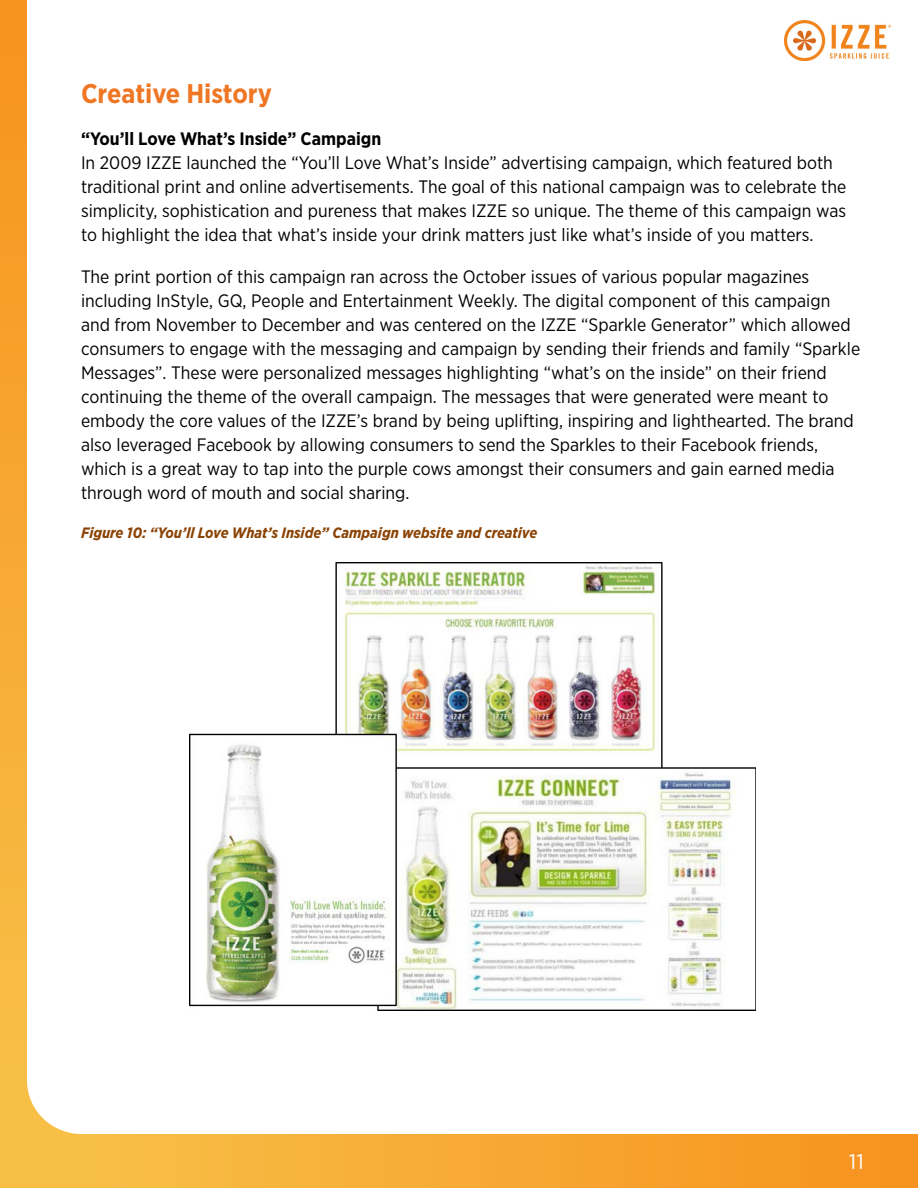
<style>
.page{position:relative;width:918px;height:1188px;background:#fff}
.page>*{position:absolute;margin:0;border:0;box-sizing:border-box;transform-origin:0 0}
.t1{font:700 27px "Gotham Narrow";color:#ef7622}
.t2{font:21px "Gotham";color:#fff}
.t3{font:18px/24px "Gotham Narrow";color:#000}
.t4{font:700 18px "Gotham Narrow";color:#000}
.t5{font:italic 700 15px "Gotham Narrow";color:#8a4304}
</style>
<div class="page">
<div style="left:0;top:0;width:27px;height:1188px;background:linear-gradient(to bottom,#f7921f,#f8c34b)"></div>
<div style="left:0;top:1134px;width:918px;height:54px;background:linear-gradient(to right,#f8c34a,#f7921f)"></div>
<img style="left:784px;top:20px;width:107px;height:41px">
<svg style="left:27px;top:1083px;width:51px;height:51px"></svg>
<img style="left:189px;top:562px;width:567px;height:449px">
<h1 class="t1" style="left:81px;top:76px;width:193px">Creative History</h1>
<p class="t4" style="left:81px;top:127px;width:302px">“You’ll Love What’s Inside” Campaign</p>
<p class="t3" style="left:81px;top:150px;width:767px">In 2009 IZZE launched the “You’ll Love What’s Inside” advertising campaign, which featured both traditional print and online advertisements. The goal of this national campaign was to celebrate the simplicity, sophistication and pureness that makes IZZE so unique. The theme of this campaign was to highlight the idea that what’s inside your drink matters just like what’s inside of you matters.</p>
<p class="t3" style="left:81px;top:264px;width:781px">The print portion of this campaign ran across the October issues of various popular magazines including InStyle, GQ, People and Entertainment Weekly. The digital component of this campaign and from November to December and was centered on the IZZE “Sparkle Generator” which allowed consumers to engage with the messaging and campaign by sending their friends and family “Sparkle Messages”. These were personalized messages highlighting “what’s on the inside” on their friend continuing the theme of the overall campaign. The messages that were generated were meant to embody the core values of the IZZE’s brand by being uplifting, inspiring and lighthearted. The brand also leveraged Facebook by allowing consumers to send the Sparkles to their Facebook friends, which is a great way to tap into the purple cows amongst their consumers and gain earned media through word of mouth and social sharing.</p>
<p class="t5" style="left:81px;top:523px;width:458px">Figure 10: “You’ll Love What’s Inside” Campaign website and creative</p>
<p class="t2" style="left:849px;top:1148px;width:17px">11</p>
</div>
